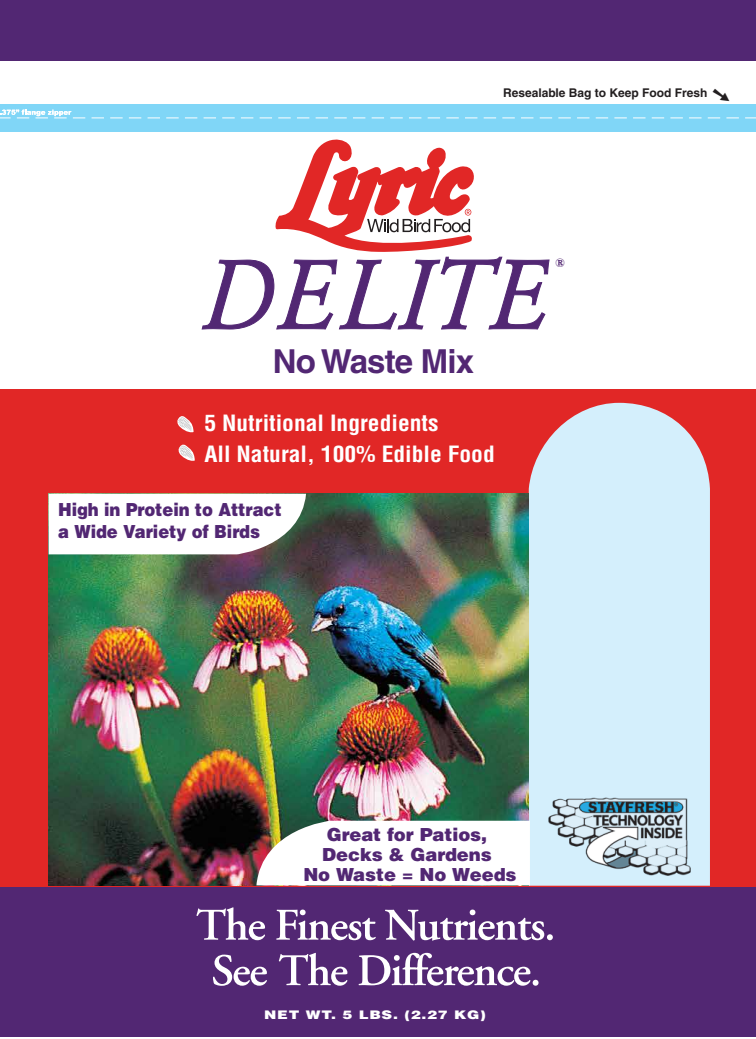
<style>
.page{position:relative;width:756px;height:1039px;background:#fff}
.page>*{position:absolute;margin:0;border:0;box-sizing:border-box;transform-origin:0 0}
.t1{font:italic 97px "Garamond BE";letter-spacing:.02em;color:#522773}
.t2{font:700 33px "Helvetica";letter-spacing:-.025em;color:#522773}
.t3{font:700 condensed 21.9px/30.8px "Helvetica";color:#fff;scale:1.08 1}
.t4{font:900 18px/20px "Helvetica";letter-spacing:-.005em;color:#522773;text-align:center}
.t5{font:900 18px/21px "Helvetica";letter-spacing:-.005em;color:#522773;scale:.91 1}
.t6{font:700 12px "Helvetica";color:#231f20}
.t7{font:700 12px "Garamond BE";color:#522773}
.t8{font:900 11.8px "Helvetica";letter-spacing:.05em;color:#fff;scale:1.25 1}
</style>
<div class="page">
<img style="left:0;top:0;width:756px;height:1037px">
<p class="t6" style="left:503px;top:86px;width:228px">Resealable Bag to Keep Food Fresh ➘</p>
<h1 class="t1" style="left:202px;top:238px;width:347px">DELITE</h1>
<h2 class="t2" style="left:273px;top:341px;width:203px">No Waste Mix</h2>
<p class="t7" style="left:555px;top:255px;width:11px">®</p>
<p class="t3" style="left:204px;top:407px;width:270px">5 Nutritional Ingredients<br>All Natural, 100% Edible Food</p>
<p class="t5" style="left:58px;top:499px;width:247px">High in Protein to Attract a Wide Variety of Birds</p>
<p class="t4" style="left:303px;top:823px;width:215px">Great for Patios,<br>Decks &amp; Gardens<br>No Waste = No Weeds</p>
<p class="t8" style="left:264px;top:1007px;width:179px">NET WT. 5 LBS. (2.27 KG)</p>
</div>
